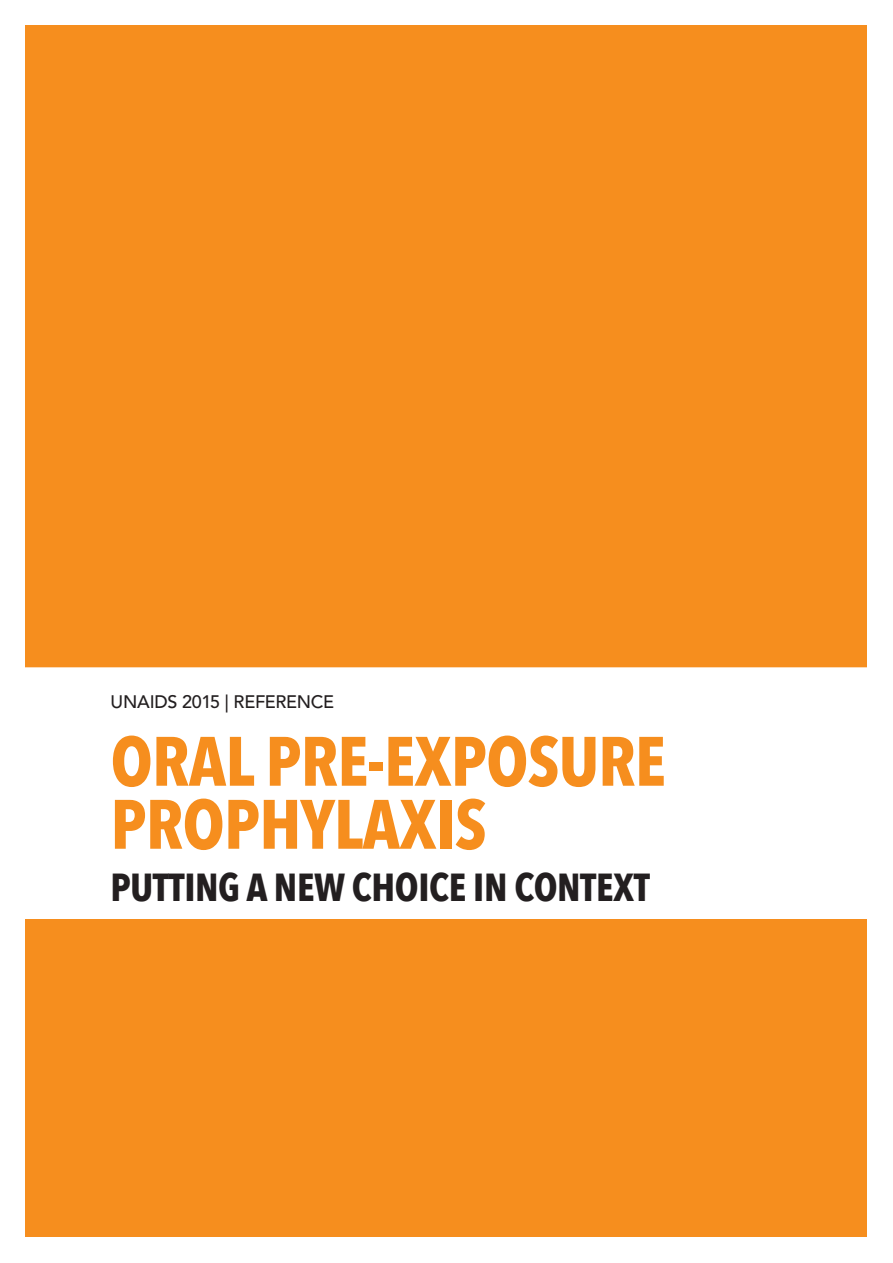
<style>
.page{position:relative;width:893px;height:1263px;background:#fff}
.page>*{position:absolute;margin:0;border:0;box-sizing:border-box;transform-origin:0 0}
.t1{font:700 condensed 69px/63px "Avenir Next LT Com";letter-spacing:-.01em;color:#f68e1e}
.t2{font:700 condensed 39px "Avenir Next LT Com";letter-spacing:-.01em;color:#231f20}
.t3{font:500 18px "Avenir";letter-spacing:-.015em;color:#231f20}
</style>
<div class="page">
<div style="left:26px;top:26px;width:841px;height:1211px;background:#f68e1e"></div>
<div style="left:0;top:668px;width:893px;height:250px;background:#fff"></div>
<p class="t3" style="left:111px;top:691px;width:225px">UNAIDS 2015 | REFERENCE</p>
<p class="t1" style="left:111px;top:729px;width:557px">ORAL PRE-EXPOSURE<br>PROPHYLAXIS</p>
<p class="t2" style="left:111px;top:863px;width:541px">PUTTING A NEW CHOICE IN CONTEXT</p>
</div>
